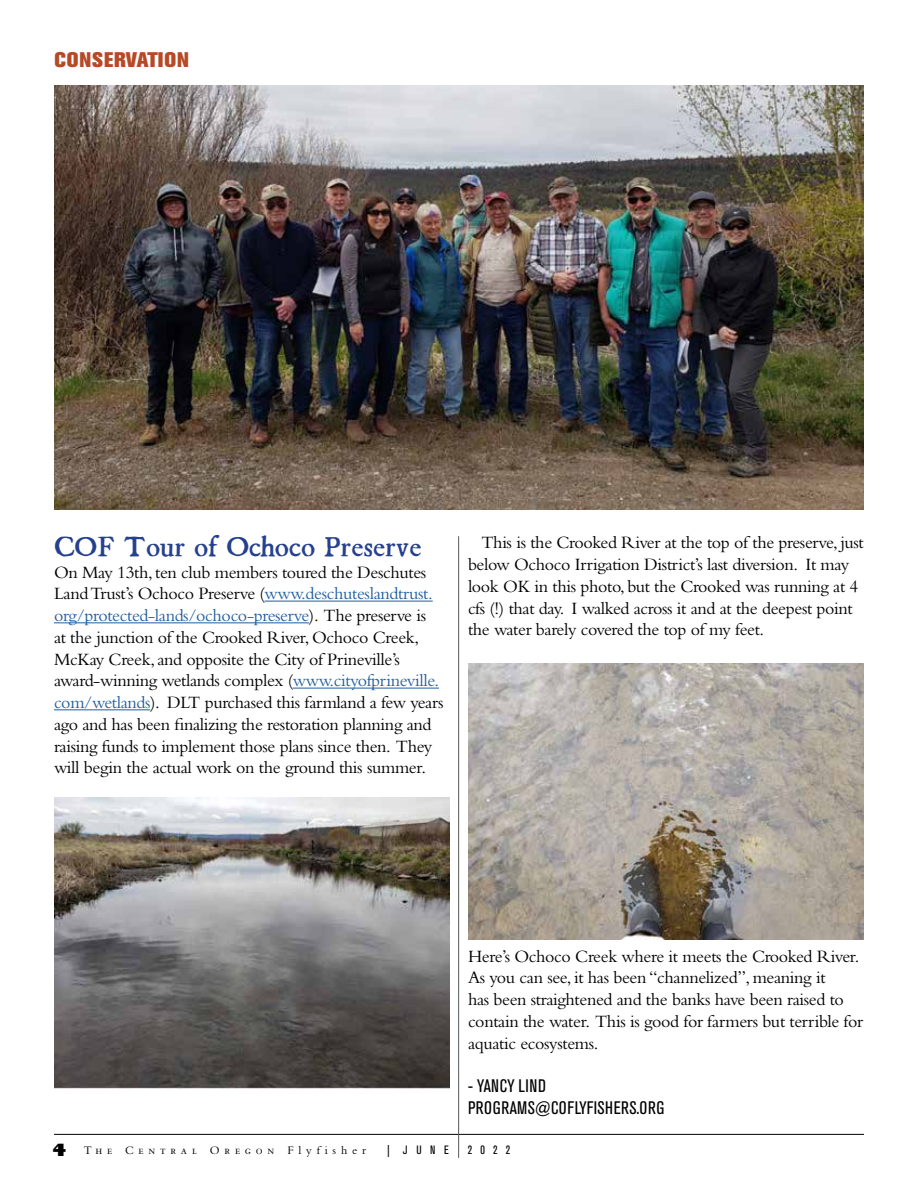
<style>
.page{position:relative;width:918px;height:1188px;background:#fff}
.page>*{position:absolute;margin:0;border:0;box-sizing:border-box;transform-origin:0 0}
.t1{font:27px "Kis Miklos";color:#25408f}
.t2{font:800 21px "Akzidenz Grotesk BE";letter-spacing:.04em;color:#b64926}
.t3{font:18px/21.8px "Bembo Std";letter-spacing:-.02em;color:#000}
.t4{font:condensed 18px/21.8px "Akzidenz Grotesk BE";letter-spacing:.02em;color:#000}
.t5{font:12px "Bembo Std";letter-spacing:.4em;color:#000}
.t6{font:condensed 12px "Akzidenz Grotesk BE";letter-spacing:.7em;color:#000}
.s1{color:#215e9e}
.s2{font-family:"Gill Sans Std";font-weight:800;font-size:16.5px}
</style>
<div class="page">
<hr style="left:54px;top:1134px;width:810px;height:1px;background:#000">
<hr style="left:265px;top:601px;width:168px;height:1px;background:#215e9e">
<hr style="left:54px;top:622px;width:255px;height:1px;background:#215e9e">
<hr style="left:293px;top:688px;width:146px;height:1px;background:#215e9e">
<hr style="left:54px;top:709px;width:96px;height:1px;background:#215e9e">
<img style="left:54px;top:797px;width:396px;height:291px">
<img style="left:468px;top:663px;width:396px;height:277px">
<hr style="left:458px;top:536px;width:1px;height:622px;background:#58595b">
<img style="left:54px;top:86px;width:810px;height:423px">
<p class="t2" style="left:55px;top:47px;width:136px">CONSERVATION</p>
<h1 class="t1" style="left:54px;top:530px;width:370px">COF Tour of Ochoco Preserve</h1>
<p class="t3" style="left:54px;top:561px;width:391px">On May 13th, ten club members toured the Deschutes Land Trust’s Ochoco Preserve (<span class="s1">www.deschuteslandtrust. org/protected-lands/ochoco-preserve</span>). The preserve is<br>at the junction of the Crooked River, Ochoco Creek, McKay Creek, and opposite the City of Prineville’s award-winning wetlands complex (<span class="s1">www.cityofprineville. com/wetlands</span>). DLT purchased this farmland a few years ago and has been finalizing the restoration planning and raising funds to implement those plans since then. They will begin the actual work on the ground this summer.</p>
<p class="t3" style="left:468px;top:532px;width:397px;text-indent:14px">This is the Crooked River at the top of the preserve, just below Ochoco Irrigation District’s last diversion. It may look OK in this photo, but the Crooked was running at 4 cfs (!) that day. I walked across it and at the deepest point the water barely covered the top of my feet.</p>
<p class="t3" style="left:468px;top:945px;width:397px">Here’s Ochoco Creek where it meets the Crooked River.<br>As you can see, it has been “channelized”, meaning it<br>has been straightened and the banks have been raised to contain the water. This is good for farmers but terrible for aquatic ecosystems.</p>
<p class="t4" style="left:468px;top:1075px;width:198px">- YANCY LIND<br>PROGRAMS@COFLYFISHERS.ORG</p>
<p class="t5" style="left:52px;top:1144px;width:315px"><span class="s2">4</span> The Central Oregon Flyfisher</p>
<p class="t6" style="left:387px;top:1143px;width:63px">| JUNE</p>
<p class="t6" style="left:468px;top:1143px;width:44px">2022</p>
</div>
